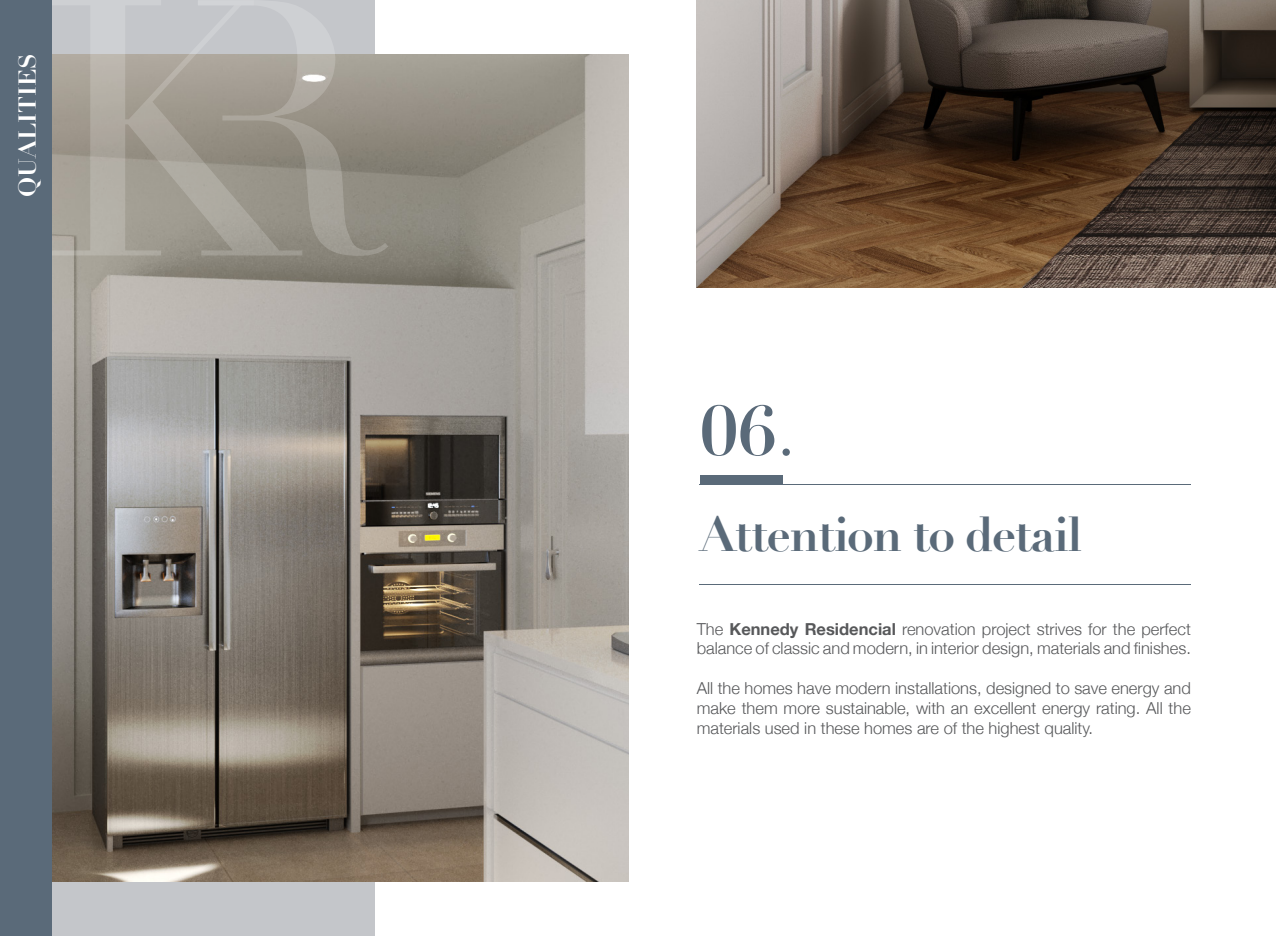
<style>
.page{position:relative;width:1276px;height:936px;background:#fff}
.page>*{position:absolute;margin:0;border:0;box-sizing:border-box;transform-origin:0 0}
.t1{font:700 69px "Didot";color:#5a6a79}
.t2{font:700 48px "Didot";letter-spacing:-.035em;color:#5a6a79}
.t3{font:700 24px "Didot";color:#fff}
.t4{font:300 16.5px/19.8px "Helvetica Neue";color:#57585a}
.s1{font-weight:400}
.s2{font-weight:700}
</style>
<div class="page">
<div style="left:0;top:0;width:374px;height:935px;background:#c4c6ca"></div>
<img style="left:51px;top:54px;width:578px;height:827px">
<img style="left:696px;top:0;width:580px;height:288px">
<div style="left:700px;top:475px;width:83px;height:9px;background:#5a6a79"></div>
<hr style="left:700px;top:484px;width:491px;height:1px;background:#5a6a79">
<hr style="left:700px;top:584px;width:491px;height:1px;background:#5a6a79">
<svg style="left:51px;top:0;width:147px;height:255px"></svg>
<svg style="left:198px;top:0;width:190px;height:256px"></svg>
<div style="left:0;top:0;width:51px;height:935px;background:#5a6a79"></div>
<p class="t3" style="left:12px;top:197px;width:145px;rotate:-90deg">QUALITIES</p>
<p class="t1" style="left:700px;top:387px;width:97px">06<span class="s1">.</span></p>
<p class="t2" style="left:700px;top:503px;width:384px">Attention to detail</p>
<p class="t4" style="left:696px;top:617px;width:496px">The <span class="s2">Kennedy Residencial</span> renovation project strives for the perfect balance of classic and modern, in interior design, materials and finishes.</p>
<p class="t4" style="left:696px;top:677px;width:496px;text-align:justify">All the homes have modern installations, designed to save energy and make them more sustainable, with an excellent energy rating. All the materials used in these homes are of the highest quality.</p>
</div>
